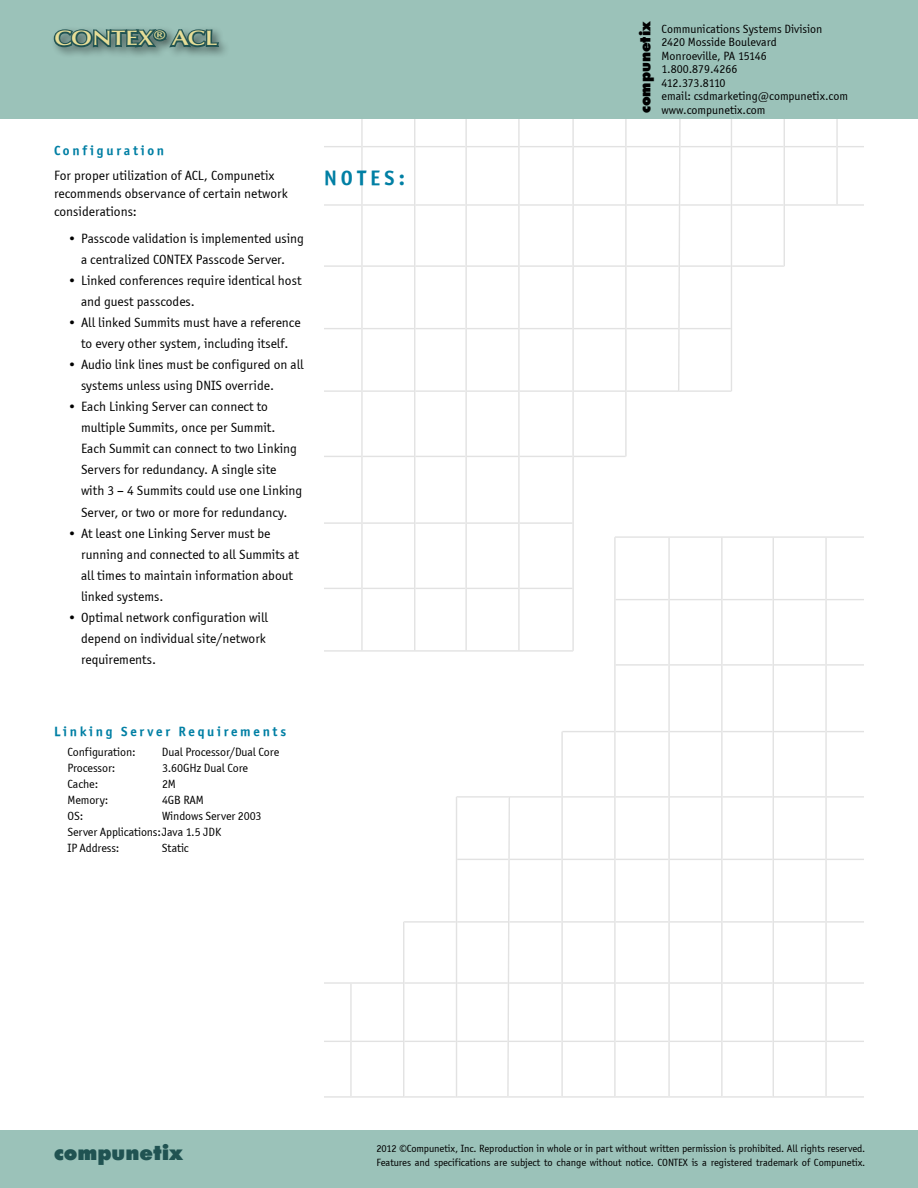
<style>
.page{position:relative;width:918px;height:1188px;background:#fff}
.page>*{position:absolute;margin:0;border:0;box-sizing:border-box;transform-origin:0 0}
.t1{font:600 21px "Optima";color:#e7de98;scale:1.2 1}
.t2{font:21px "Modal EC Black";color:#205352}
.t3{font:21px "Officina Sans ITCTT Bold";letter-spacing:.2em;color:#007fa4}
.t4{font:15px "Modal EC Black";color:#000}
.t5{font:13.5px/21px "Officina Sans ITCTT Book";color:#000}
.t6{font:13.5px "Officina Sans ITCTT Bold";letter-spacing:.2em;color:#007fa4}
.t7{font:12px/13.5px "Officina Sans ITCTT Book";letter-spacing:-.01em;color:#000}
.t8{font:10.5px/13.8px "Officina Sans ITCTT Book";letter-spacing:-.01em;color:#000}
</style>
<div class="page">
<svg style="left:324px;top:118px;width:540px;height:980px"></svg>
<div style="left:0;top:1131px;width:918px;height:57px;background:#9bc2b9"></div>
<div style="left:0;top:0;width:918px;height:118px;background:#9bc2b9"></div>
<div style="left:50px;top:25px;width:181px;height:34px;background:#000;opacity:.5"></div>
<svg style="left:52px;top:25px;width:169px;height:25px"></svg>
<h1 class="t1" style="left:54px;top:26px;width:138px">CONTEX® ACL</h1>
<p class="t4" style="left:635px;top:113px;width:94px;rotate:-90deg">compunetix</p>
<p class="t7" style="left:662px;top:22px;width:188px">Communications Systems Division<br>2420 Mosside Boulevard<br>Monroeville, PA 15146<br>1.800.879.4266<br>412.373.8110<br>email: csdmarketing@compunetix.com www.compunetix.com</p>
<p class="t6" style="left:54px;top:142px;width:112px">Configuration</p>
<p class="t5" style="left:54px;top:166px;width:235px;line-height:18px">For proper utilization of ACL, Compunetix recommends observance of certain network considerations:</p>
<p class="t5" style="left:68px;top:228px;width:238px;text-align:center">• Passcode validation is implemented using a centralized CONTEX Passcode Server.</p>
<p class="t5" style="left:81px;top:270px;width:222px;text-indent:-14px">• Linked conferences require identical host and guest passcodes.</p>
<p class="t5" style="left:68px;top:312px;width:235px;text-align:center">• All linked Summits must have a reference to every other system, including itself.</p>
<p class="t5" style="left:81px;top:354px;width:224px;text-indent:-14px">• Audio link lines must be configured on all systems unless using DNIS override.</p>
<p class="t5" style="left:81px;top:396px;width:223px;text-indent:-14px">• Each Linking Server can connect to multiple Summits, once per Summit.<br>Each Summit can connect to two Linking Servers for redundancy. A single site with 3 – 4 Summits could use one Linking Server, or two or more for redundancy.</p>
<p class="t5" style="left:81px;top:522px;width:220px;text-indent:-14px">• At least one Linking Server must be running and connected to all Summits at all times to maintain information about linked systems.</p>
<p class="t5" style="left:81px;top:606px;width:189px;text-indent:-14px">• Optimal network configuration will depend on individual site/network requirements.</p>
<h1 class="t3" style="left:324px;top:165px;width:83px">NOTES:</h1>
<p class="t6" style="left:54px;top:723px;width:234px">Linking Server Requirements</p>
<p class="t7" style="left:68px;top:745px;width:70px">Configuration:</p>
<p class="t7" style="left:162px;top:745px;width:119px">Dual Processor/Dual Core</p>
<p class="t7" style="left:68px;top:761px;width:50px">Processor:</p>
<p class="t7" style="left:162px;top:761px;width:88px">3.60GHz Dual Core</p>
<p class="t7" style="left:68px;top:777px;width:32px">Cache:</p>
<p class="t7" style="left:162px;top:777px;width:15px">2M</p>
<p class="t7" style="left:68px;top:794px;width:42px">Memory:</p>
<p class="t7" style="left:162px;top:794px;width:43px">4GB RAM</p>
<p class="t7" style="left:68px;top:810px;width:17px">OS:</p>
<p class="t7" style="left:68px;top:808px;width:196px;line-height:16px;text-indent:94px">Windows Server 2003<br>Server Applications: Java 1.5 JDK<br>IP Address:</p>
<p class="t7" style="left:162px;top:842px;width:28px">Static</p>
<h1 class="t2" style="left:54px;top:1138px;width:130px">compunetix</h1>
<p class="t8" style="left:376px;top:1141px;width:490px">2012 ©Compunetix, Inc. Reproduction in whole or in part without written permission is prohibited. All rights reserved.<br>Features and specifications are subject to change without notice. CONTEX is a registered trademark of Compunetix.</p>
</div>
